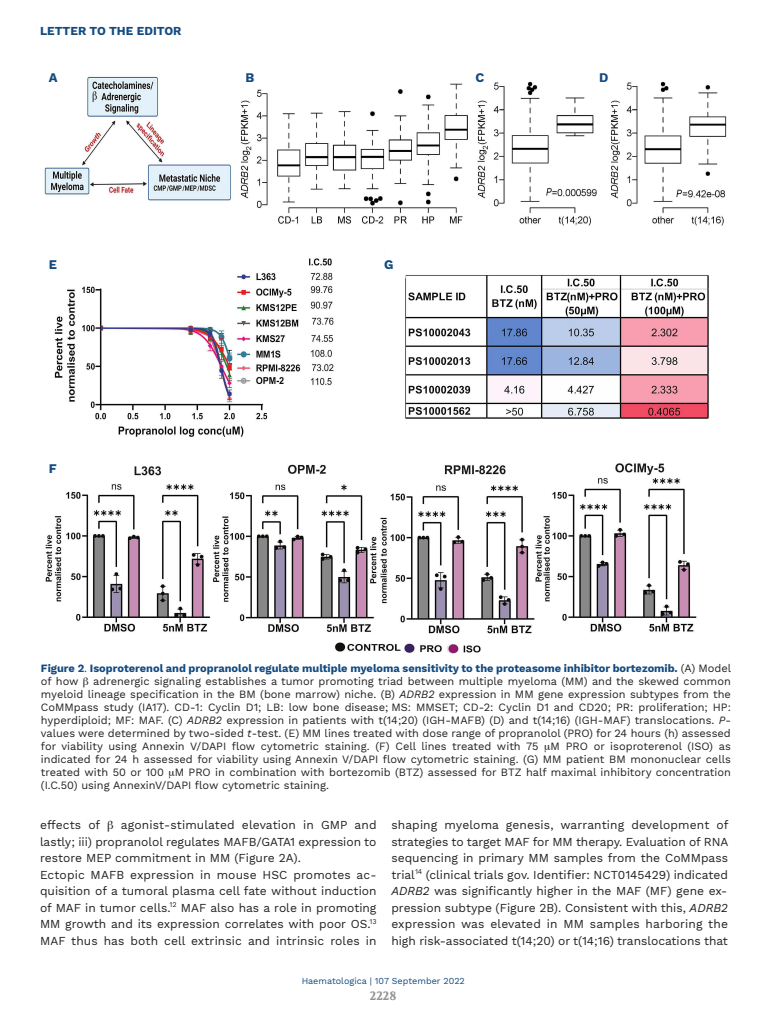
<style>
.page{position:relative;width:768px;height:1024px;background:#fff}
.page>*{position:absolute;margin:0;border:0;box-sizing:border-box;transform-origin:0 0}
.t1{font:700 13px "Work Sans";color:#134a80}
.t2{font:12px/16.5px "Work Sans";color:#231f20}
.t3{font:700 12px "Work Sans";color:#134a80}
.t4{font:700 12px "Volkhov";color:#939598}
.t5{font:11px/13px "Work Sans";color:#231f20;text-align:justify}
.t6{font:700 11px/13px "Work Sans";color:#134a80}
.t7{font:9px "Work Sans";color:#134a80}
.s1{font-weight:400}
.s2{font-weight:400;color:#231f20}
.s3{font-style:italic}
</style>
<div class="page">
<img style="left:44px;top:76px;width:683px;height:578px">
<p class="t3" style="left:40px;top:24px;width:143px">LETTER TO THE EDITOR</p>
<p class="t1" style="left:49px;top:70px;width:10px">A</p>
<p class="t1" style="left:476px;top:70px;width:10px">C</p>
<p class="t1" style="left:599px;top:70px;width:11px">D</p>
<p class="t1" style="left:246px;top:70px;width:10px">B</p>
<p class="t1" style="left:49px;top:257px;width:10px">E</p>
<p class="t1" style="left:384px;top:257px;width:11px">G</p>
<p class="t1" style="left:49px;top:461px;width:9px">F</p>
<p class="t6" style="left:41px;top:662px;width:692px">Figure 2<span class="s1">.</span> Isoproterenol and propranolol regulate multiple myeloma sensitivity to the proteasome inhibitor bortezomib. <span class="s2">(A) Model of how</span></p>
<p class="t5" style="left:41px;top:675px;width:692px;text-indent:52px">adrenergic signaling establishes a tumor promoting triad between multiple myeloma (MM) and the skewed common myeloid lineage specification in the BM (bone marrow) niche. (B) <span class="s3">ADRB2</span> expression in MM gene expression subtypes from the CoMMpass study (IA17). CD-1: Cyclin D1; LB: low bone disease; MS: MMSET; CD-2: Cyclin D1 and CD20; PR: proliferation; HP: hyperdiploid; MF: MAF. (C) <span class="s3">ADRB2</span> expression in patients with t(14;20) (IGH-MAFB) (D) and t(14;16) (IGH-MAF) translocations. <span class="s3">P&shy;</span>values were determined by two-sided <span class="s3">t</span>-test. (E) MM lines treated with dose range of propranolol (PRO) for 24 hours (h) assessed for viability using Annexin V/DAPI flow cytometric staining. (F) Cell lines treated with 75 M PRO or isoproterenol (ISO) as indicated for 24 h assessed for viability using Annexin V/DAPI flow cytometric staining. (G) MM patient BM mononuclear cells treated with 50 or 100 M PRO in combination with bortezomib (BTZ) assessed for BTZ half maximal inhibitory concentration (I.C.50) using AnnexinV/DAPI flow cytometric staining.</p>
<p class="t2" style="left:40px;top:817px;width:62px">effects of</p>
<p class="t2" style="left:40px;top:817px;width:338px;text-indent:81px">agonist-stimulated elevation in GMP and lastly; iii) propranolol regulates MAFB/GATA1 expression to restore MEP commitment in MM (Figure 2A).<br>Ectopic MAFB expression in mouse HSC promotes ac&shy;quisition of a tumoral plasma cell fate without induction of MAF in tumor cells.<sup>12</sup> MAF also has a role in promoting MM growth and its expression correlates with poor OS.<sup>13<br></sup>MAF thus has both cell extrinsic and intrinsic roles in</p>
<p class="t2" style="left:391px;top:817px;width:339px;text-align:justify">shaping myeloma genesis, warranting development of strategies to target MAF for MM therapy. Evaluation of RNA sequencing in primary MM samples from the CoMMpass trial<sup>14</sup> (clinical trials gov. Identifier: NCT0145429) indicated <span class="s3">ADRB2</span> was significantly higher in the MAF (MF) gene ex&shy;pression subtype (Figure 2B). Consistent with this, <span class="s3">ADRB2 </span>expression was elevated in MM samples harboring the high risk-associated t(14;20) or t(14;16) translocations that</p>
<p class="t7" style="left:302px;top:976px;width:165px">Haematologica | 107 September 2022</p>
<p class="t4" style="left:370px;top:988px;width:28px">2228</p>
</div>
